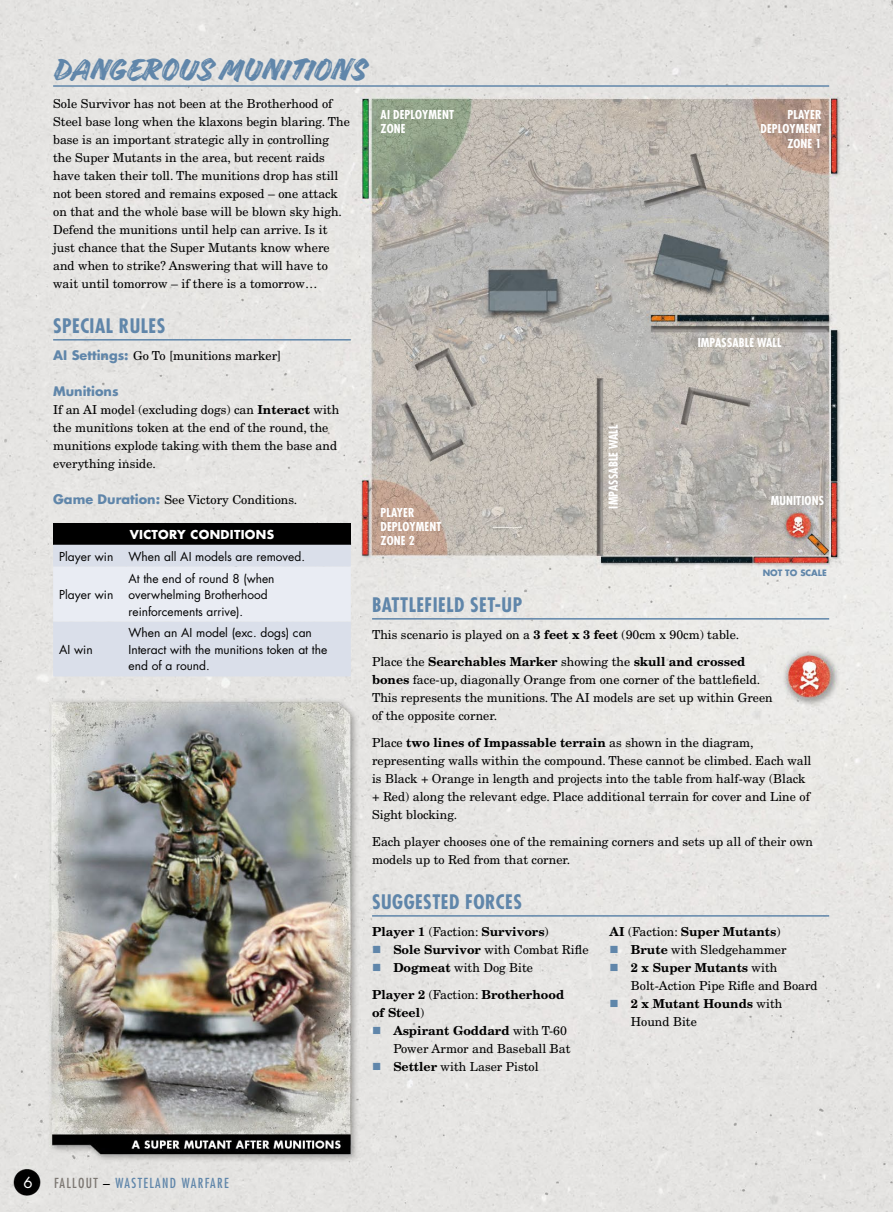
<style>
.page{position:relative;width:893px;height:1212px;background:#fff}
.page>*{position:absolute;margin:0;border:0;box-sizing:border-box;transform-origin:0 0}
.t1{font:36px "Handelson Two";letter-spacing:.01em;color:#6086aa}
.t2{font:700 condensed 19.5px "Futura Std";letter-spacing:.025em;color:#6086aa}
.t3{font:15px "Futura Std";color:#fff}
.t4{font:condensed 13.5px "Futura Std";letter-spacing:.1em;color:#6086aa}
.t5{font:700 12.9px "Futura Std";color:#6086aa}
.t6{font:12.3px/18px "New Century Schlbk LT Std";color:#000}
.t7{font:700 12.3px/27px "New Century Schlbk LT Std";color:#000}
.t8{font:12px/16.5px "Futura Std";color:#000}
.t9{font:700 condensed 12px/14.4px "Futura Std";letter-spacing:.01em;color:#fff}
.t10{font:700 12px "Futura Std";letter-spacing:.025em;color:#fff}
.t11{font:700 8.55px "Futura Std";color:#6086aa}
.s1{font-family:"Futura Std";font-weight:700;font-size:12.9px;color:#6086aa}
.s2{font-weight:700}
.s3{font-weight:400}
.s4{color:#6086aa}
.s5{color:#7c7772}
.s6{color:#000}
</style>
<div class="page">
<img style="left:0;top:0;width:893px;height:1212px">
<hr style="left:53px;top:85px;width:776px;height:2px;background:#6086aa">
<hr style="left:53px;top:339px;width:298px;height:1px;background:#6086aa">
<div style="left:53px;top:523px;width:298px;height:22px;background:#000"></div>
<svg style="left:53px;top:545px;width:298px;height:131px;background:#e0e4ed"></svg>
<hr style="left:372px;top:618px;width:457px;height:2px;background:#6086aa">
<hr style="left:372px;top:915px;width:457px;height:2px;background:#6086aa">
<h1 class="t1" style="left:53px;top:49px;width:315px">DANGEROUS MUNITIONS</h1>
<p class="t6" style="left:53px;top:95px;width:298px">Sole Survivor has not been at the Brotherhood of Steel base long when the klaxons begin blaring. The base is an important strategic ally in controlling the Super Mutants in the area, but recent raids have taken their toll. The munitions drop has still not been stored and remains exposed – one attack on that and the whole base will be blown sky high.<br>Defend the munitions until help can arrive. Is it just chance that the Super Mutants know where and when to strike? Answering that will have to wait until tomorrow – if there is a tomorrow…</p>
<h2 class="t2" style="left:53px;top:314px;width:114px">SPECIAL RULES</h2>
<p class="t6" style="left:53px;top:347px;width:230px"><span class="s1">AI Settings:</span> Go To [munitions marker]</p>
<p class="t5" style="left:53px;top:383px;width:67px">Munitions</p>
<p class="t6" style="left:53px;top:401px;width:288px">If an AI model (excluding dogs) can <span class="s2">Interact</span> with the munitions token at the end of the round, the munitions explode taking with them the base and everything inside.</p>
<p class="t6" style="left:53px;top:491px;width:246px"><span class="s1">Game Duration:</span> See Victory Conditions.</p>
<p class="t10" style="left:130px;top:526px;width:146px">VICTORY CONDITIONS</p>
<p class="t8" style="left:59px;top:548px;width:56px">Player win</p>
<p class="t8" style="left:129px;top:548px;width:178px">When all AI models are removed.</p>
<p class="t8" style="left:59px;top:586px;width:56px">Player win</p>
<p class="t8" style="left:129px;top:570px;width:147px">At the end of round 8 (when overwhelming Brotherhood reinforcements arrive).</p>
<p class="t8" style="left:59px;top:641px;width:35px">AI win</p>
<p class="t8" style="left:129px;top:625px;width:200px">When an AI model (exc. dogs) can<br>Interact with the munitions token at the end of a round.</p>
<p class="t9" style="left:381px;top:107px;width:75px">AI DEPLOYMENT<br>ZONE</p>
<p class="t9" style="left:381px;top:505px;width:62px">PLAYER<br>DEPLOYMENT<br>ZONE 2</p>
<p class="t9" style="left:606px;top:508px;width:86px;rotate:-90deg">IMPASSABLE WALL</p>
<p class="t9" style="left:761px;top:107px;width:62px;text-align:right">PLAYER<br>DEPLOYMENT<br>ZONE 1</p>
<p class="t9" style="left:698px;top:336px;width:86px">IMPASSABLE WALL</p>
<p class="t9" style="left:771px;top:493px;width:55px">MUNITIONS</p>
<p class="t11" style="left:763px;top:567px;width:66px">NOT TO SCALE</p>
<h2 class="t2" style="left:372px;top:593px;width:152px">BATTLEFIELD SET-UP</h2>
<p class="t6" style="left:372px;top:621px;width:375px;line-height:27px">This scenario is played on a <span class="s2">3 feet x 3 feet</span> (90cm x 90cm) table.<br>Place the <span class="s2">Searchables Marker</span> showing the <span class="s2">skull and crossed</span></p>
<p class="t6" style="left:372px;top:671px;width:402px"><span class="s2">bones</span> face-up, diagonally Orange from one corner of the battlefield.<br>This represents the munitions. The AI models are set up within Green of the opposite corner.</p>
<p class="t6" style="left:372px;top:734px;width:441px">Place <span class="s2">two lines of Impassable terrain</span> as shown in the diagram, representing walls within the compound. These cannot be climbed. Each wall is Black + Orange in length and projects into the table from half-way (Black + Red) along the relevant edge. Place additional terrain for cover and Line of Sight blocking.</p>
<p class="t6" style="left:372px;top:833px;width:443px">Each player chooses one of the remaining corners and sets up all of their own models up to Red from that corner.</p>
<h2 class="t2" style="left:372px;top:890px;width:151px">SUGGESTED FORCES</h2>
<p class="t7" style="left:372px;top:918px;width:178px">Player 1 <span class="s3">(Faction:</span> Survivors<span class="s3">)</span></p>
<p class="t6" style="left:372px;top:941px;width:218px"><span class="s4">■</span> <span class="s2">Sole Survivor</span> with Combat Rifle</p>
<p class="t7" style="left:372px;top:954px;width:194px"><span class="s4">■</span> Dogmeat <span class="s3">with Dog Bite<br></span>Player 2 <span class="s3">(Faction:</span> Brotherhood</p>
<p class="t7" style="left:372px;top:999px;width:54px">of Steel<span class="s3">)</span></p>
<p class="t6" style="left:372px;top:1022px;width:200px;text-align:right"><span class="s4">■</span> <span class="s2">Aspirant Goddard</span> with T-60<br>Power Armor and Baseball Bat</p>
<p class="t6" style="left:372px;top:1058px;width:168px"><span class="s4">■</span> <span class="s2">Settler</span> with Laser Pistol</p>
<p class="t7" style="left:610px;top:918px;width:172px">AI <span class="s3">(Faction:</span> Super Mutants<span class="s3">)</span></p>
<p class="t6" style="left:610px;top:941px;width:178px"><span class="s4">■</span> <span class="s2">Brute</span> with Sledgehammer</p>
<p class="t6" style="left:631px;top:959px;width:188px;text-indent:-21px"><span class="s4">■</span> <span class="s2">2 x Super Mutants</span> with<br>Bolt-Action Pipe Rifle and Board</p>
<p class="t7" style="left:631px;top:995px;width:153px;line-height:18px;text-indent:-21px"><span class="s4">■</span> 2 x Mutant Hounds <span class="s3">with<br>Hound Bite</span></p>
<p class="t3" style="left:23px;top:1173px;width:11px">6</p>
<p class="t4" style="left:54px;top:1174px;width:176px"><span class="s5">FALLOUT</span> <span class="s6">–</span> WASTELAND WARFARE</p>
</div>
